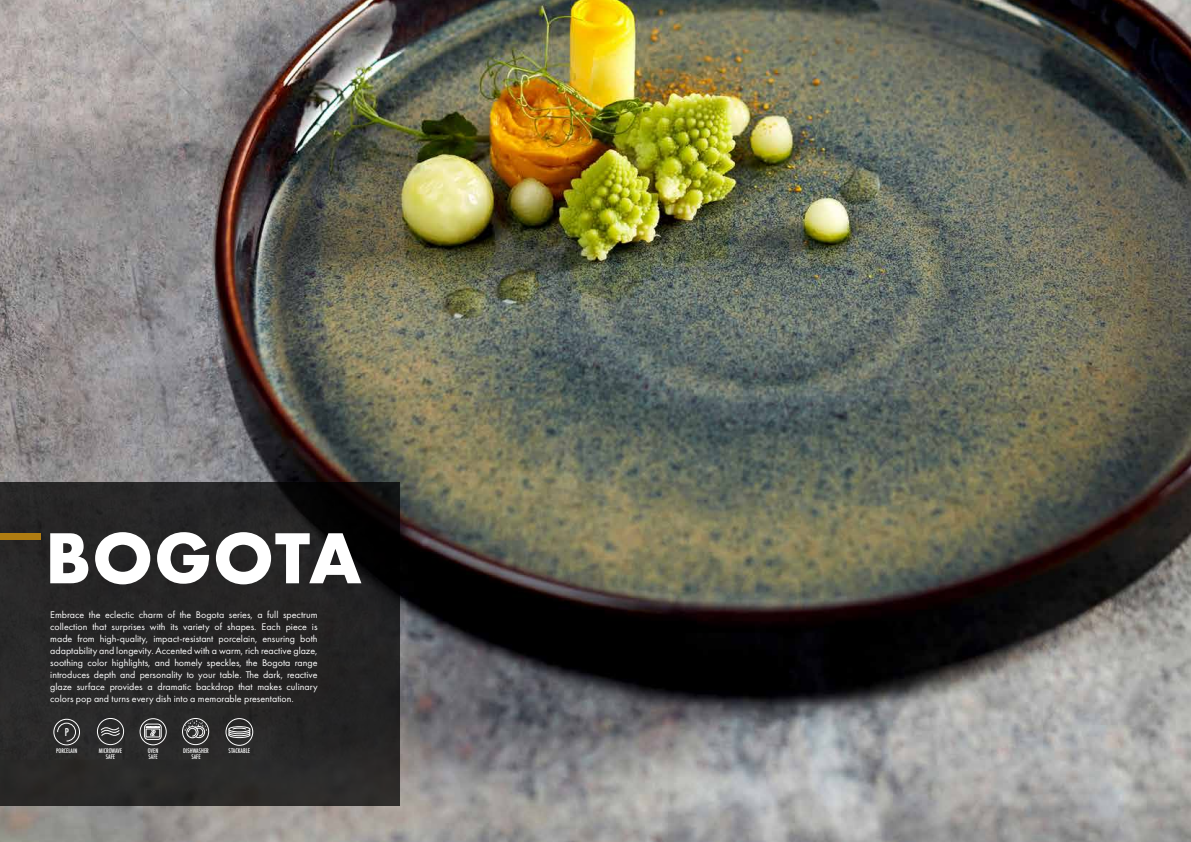
<style>
.page{position:relative;width:1191px;height:842px;background:#fff}
.page>*{position:absolute;margin:0;border:0;box-sizing:border-box;transform-origin:0 0}
.t1{font:700 75px "Futura PT";letter-spacing:.01em;color:#fff}
.t2{font:500 condensed 10.4px "Futura";color:#fff}
.t3{font:10px/12px "Futura PT";color:#fff;text-align:justify}
.t4{font:500 condensed 6.3px "Futura";color:#fff}
.t5{font:500 condensed 6.2px/6.2px "Futura";color:#fff;text-align:center}
.t6{font:500 condensed 6.1px "Futura";color:#fff}
</style>
<div class="page">
<img style="left:0;top:0;width:1191px;height:842px">
<svg style="left:0;top:482px;width:400px;height:324px;background:#242424"></svg>
<div style="left:0;top:533px;width:40px;height:7px;background:#b07d12"></div>
<div style="left:53px;top:719px;width:27px;height:26px;border:1px solid #fff;border-radius:50%"></div>
<svg style="left:57px;top:722px;width:19px;height:20px"></svg>
<div style="left:97px;top:718px;width:27px;height:27px;border:1px solid #fff;border-radius:50%"></div>
<svg style="left:100px;top:723px;width:21px;height:17px"></svg>
<div style="left:140px;top:718px;width:27px;height:27px;border:1px solid #fff;border-radius:50%"></div>
<div style="left:144px;top:724px;width:18px;height:16px;border:1px solid #fff;border-radius:3px"></div>
<svg style="left:146px;top:726px;width:14px;height:11px"></svg>
<div style="left:182px;top:718px;width:27px;height:27px;border:1px solid #fff;border-radius:50%"></div>
<svg style="left:185px;top:720px;width:22px;height:18px"></svg>
<div style="left:225px;top:718px;width:28px;height:28px;border:1px solid #fff;border-radius:50%"></div>
<div style="left:228px;top:726px;width:22px;height:6px;border:1px solid #fff;border-radius:50%"></div>
<svg style="left:228px;top:727px;width:23px;height:11px"></svg>
<h1 class="t1" style="left:45px;top:510px;width:318px">BOGOTA</h1>
<p class="t3" style="left:50px;top:608px;width:269px">Embrace the eclectic charm of the Bogota series, a full spectrum collection that surprises with its variety of shapes. Each piece is made from high-quality, impact-resistant porcelain, ensuring both adaptability and longevity. Accented with a warm, rich reactive glaze, soothing color highlights, and homely speckles, the Bogota range introduces depth and personality to your table. The dark, reactive glaze surface provides a dramatic backdrop that makes culinary colors pop and turns every dish into a memorable presentation.</p>
<p class="t2" style="left:65px;top:726px;width:6px">P</p>
<p class="t6" style="left:56px;top:746px;width:23px">PORCELAIN</p>
<p class="t5" style="left:99px;top:747px;width:25px">MICROWAVE<br>SAFE</p>
<p class="t5" style="left:148px;top:747px;width:12px;text-align:left">OVEN<br>SAFE</p>
<p class="t5" style="left:183px;top:747px;width:27px">DISHWASHER<br>SAFE</p>
<p class="t4" style="left:228px;top:747px;width:23px">STACKABLE</p>
</div>
